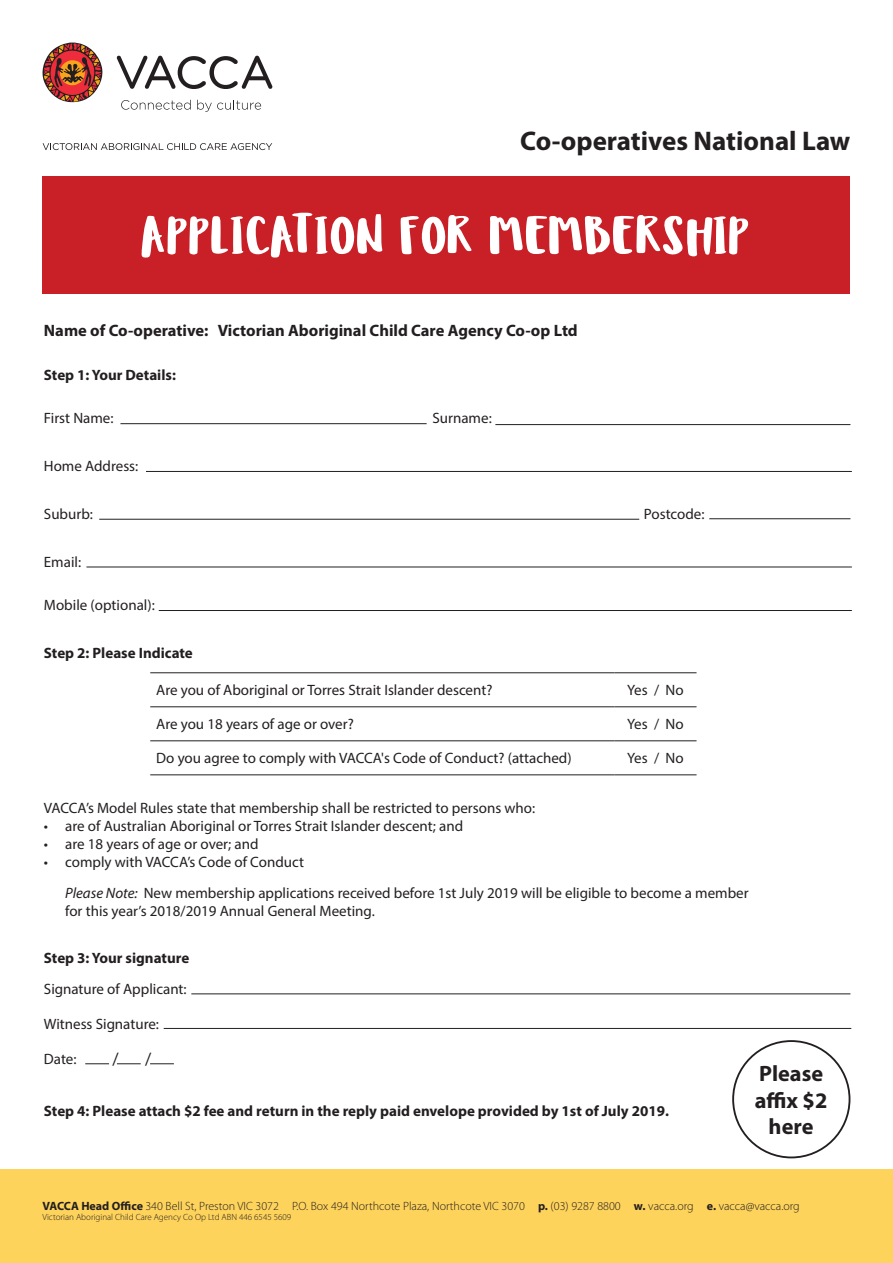
<style>
.page{position:relative;width:893px;height:1263px;background:#fff}
.page>*{position:absolute;margin:0;border:0;box-sizing:border-box;transform-origin:0 0}
.t1{font:54px "Ludicrous";color:#fff}
.t2{font:700 27px "Myriad Pro";color:#231f20}
.t3{font:700 22.35px/26.7px "Myriad Pro";color:#231f20;text-align:center}
.t4{font:18px "Myriad Pro";color:#231f20}
.t5{font:700 16.5px "Myriad Pro";color:#231f20}
.t6{font:15px/30.8px "Myriad Pro";color:#231f20}
.t7{font:700 15px "Myriad Pro";color:#231f20}
.t8{font:300 12px "Myriad Pro";color:#231f20}
.t9{font:300 9px "Myriad Pro";color:#231f20}
.s1{font-style:italic}
.s2{font-weight:700}
</style>
<div class="page">
<svg style="left:43px;top:43px;width:60px;height:60px"></svg>
<svg style="left:121px;top:100px;width:70px;height:10px"></svg>
<svg style="left:197px;top:100px;width:64px;height:12px"></svg>
<svg style="left:117px;top:55px;width:155px;height:34px"></svg>
<svg style="left:43px;top:143px;width:229px;height:7px"></svg>
<hr style="left:120px;top:423px;width:307px;height:1px;background:#231f20">
<hr style="left:146px;top:471px;width:706px;height:1px;background:#231f20">
<hr style="left:99px;top:519px;width:540px;height:1px;background:#231f20">
<hr style="left:86px;top:567px;width:766px;height:1px;background:#231f20">
<hr style="left:159px;top:610px;width:693px;height:1px;background:#231f20">
<hr style="left:150px;top:672px;width:464px;height:1px;background:#231f20">
<hr style="left:614px;top:672px;width:82px;height:1px;background:#231f20">
<hr style="left:150px;top:706px;width:464px;height:1px;background:#231f20">
<hr style="left:614px;top:706px;width:82px;height:1px;background:#231f20">
<hr style="left:150px;top:740px;width:464px;height:1px;background:#231f20">
<hr style="left:614px;top:740px;width:82px;height:1px;background:#231f20">
<hr style="left:150px;top:774px;width:464px;height:1px;background:#231f20">
<hr style="left:614px;top:774px;width:82px;height:1px;background:#231f20">
<div style="left:43px;top:177px;width:807px;height:117px;background:#c82026"></div>
<hr style="left:191px;top:993px;width:659px;height:1px;background:#231f20">
<svg style="left:85px;top:1063px;width:24px;height:1px"></svg>
<svg style="left:117px;top:1063px;width:24px;height:1px"></svg>
<svg style="left:150px;top:1063px;width:24px;height:1px"></svg>
<hr style="left:164px;top:1028px;width:687px;height:1px;background:#231f20">
<div style="left:0;top:1169px;width:893px;height:94px;background:#fed35b"></div>
<div style="left:732px;top:1040px;width:118px;height:118px;border:2px solid #231f20;border-radius:50%"></div>
<hr style="left:495px;top:424px;width:355px;height:1px;background:#231f20">
<hr style="left:709px;top:518px;width:141px;height:1px;background:#231f20">
<h2 class="t2" style="left:520px;top:123px;width:332px">Co-operatives National Law</h2>
<h1 class="t1" style="left:142px;top:202px;width:610px">APPLICATION FOR MEMBERSHIP</h1>
<p class="t5" style="left:44px;top:320px;width:535px">Name of Co-operative: Victorian Aboriginal Child Care Agency Co-op Ltd</p>
<p class="t7" style="left:44px;top:365px;width:134px">Step 1: Your Details:</p>
<p class="t6" style="left:44px;top:403px;width:71px">First Name:</p>
<p class="t6" style="left:432px;top:403px;width:61px">Surname:</p>
<p class="t6" style="left:44px;top:450px;width:96px">Home Address:</p>
<p class="t6" style="left:44px;top:498px;width:51px">Suburb:</p>
<p class="t6" style="left:644px;top:498px;width:62px">Postcode:</p>
<p class="t6" style="left:44px;top:546px;width:39px">Email:</p>
<p class="t6" style="left:44px;top:589px;width:112px">Mobile (optional):</p>
<p class="t7" style="left:44px;top:643px;width:150px">Step 2: Please Indicate</p>
<p class="t6" style="left:156px;top:675px;width:338px">Are you of Aboriginal or Torres Strait Islander descent?</p>
<p class="t6" style="left:627px;top:675px;width:58px">Yes / No</p>
<p class="t6" style="left:156px;top:709px;width:199px">Are you 18 years of age or over?</p>
<p class="t6" style="left:627px;top:709px;width:58px">Yes / No</p>
<p class="t6" style="left:156px;top:743px;width:417px">Do you agree to comply with VACCA's Code of Conduct? (attached)</p>
<p class="t6" style="left:627px;top:743px;width:58px">Yes / No</p>
<p class="t6" style="left:44px;top:792px;width:493px">VACCA’s Model Rules state that membership shall be restricted to persons who:</p>
<p class="t6" style="left:44px;top:810px;width:421px">• are of Australian Aboriginal or Torres Strait Islander descent; and</p>
<p class="t6" style="left:44px;top:828px;width:216px">• are 18 years of age or over; and</p>
<p class="t6" style="left:65px;top:846px;width:685px;text-indent:-21px">• comply with VACCA’s Code of Conduct<br><span class="s1">Please Note:</span> New membership applications received before 1st July 2019 will be eligible to become a member</p>
<p class="t6" style="left:65px;top:895px;width:311px">for this year’s 2018/2019 Annual General Meeting.</p>
<p class="t7" style="left:44px;top:948px;width:147px">Step 3: Your signature</p>
<p class="t6" style="left:44px;top:973px;width:144px">Signature of Applicant:</p>
<p class="t6" style="left:44px;top:1008px;width:117px">Witness Signature:</p>
<p class="t6" style="left:44px;top:1043px;width:34px">Date:</p>
<p class="t4" style="left:112px;top:1048px;width:8px">/</p>
<p class="t4" style="left:145px;top:1048px;width:8px">/</p>
<h3 class="t3" style="left:755px;top:1059px;width:74px">Please affix $2 here</h3>
<p class="t7" style="left:44px;top:1101px;width:626px">Step 4: Please attach $2 fee and return in the reply paid envelope provided by 1st of July 2019.</p>
<p class="t8" style="left:43px;top:1199px;width:759px"><span class="s2">VACCA Head Office</span> 340 Bell St, Preston VIC 3072 P.O. Box 494 Northcote Plaza, Northcote VIC 3070 <span class="s2">p.</span> (03) 9287 8800 <span class="s2">w.</span> vacca.org <span class="s2">e.</span> vacca@vacca.org</p>
<p class="t9" style="left:43px;top:1212px;width:250px">Victorian Aboriginal Child Care Agency Co Op Ltd ABN 446 6545 5609</p>
</div>
